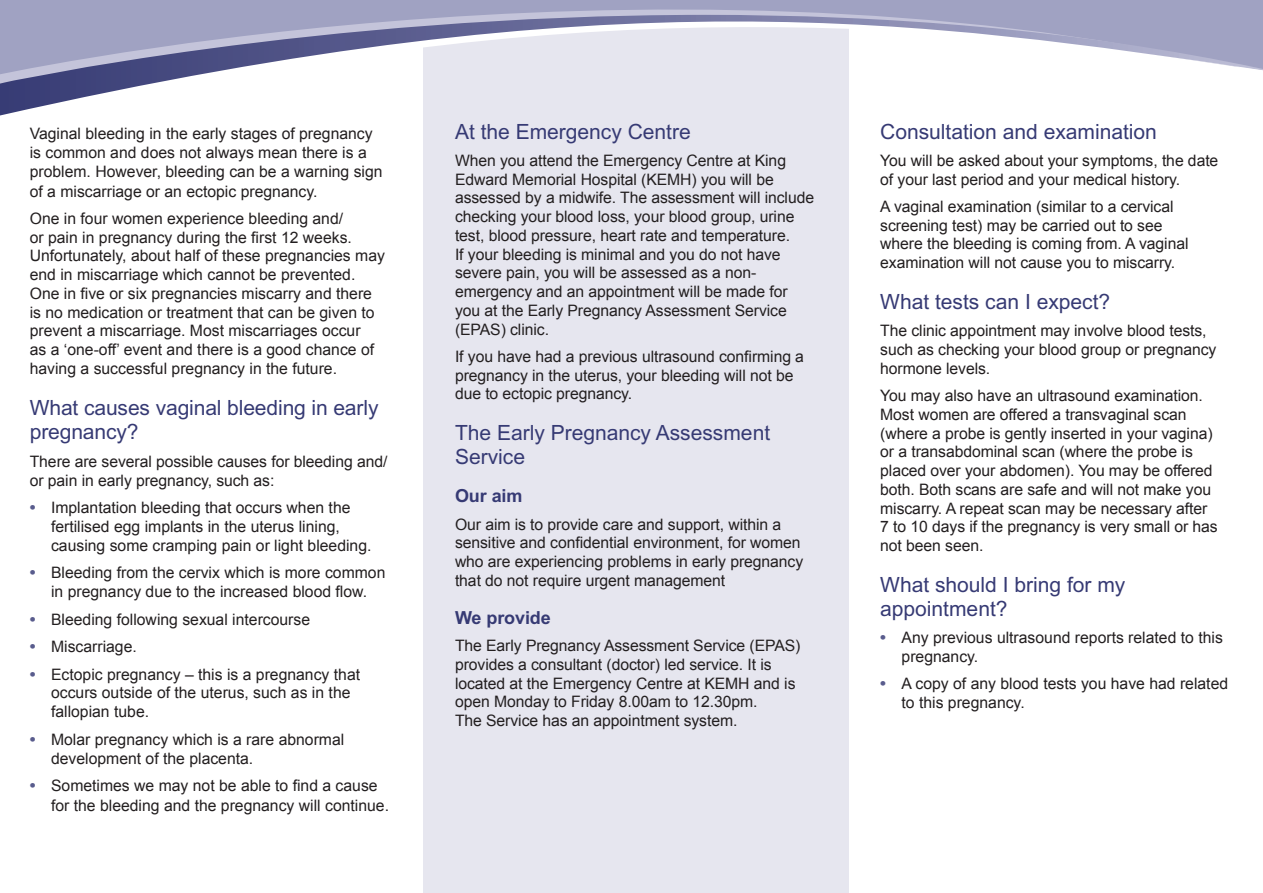
<style>
.page{position:relative;width:1263px;height:893px;background:#fff}
.page>*{position:absolute;margin:0;border:0;box-sizing:border-box;transform-origin:0 0}
.t1{font:21px/24px "Arial MT Std";color:#363a74}
.Heading_11pt_5265{font:700 18px "Arial";letter-spacing:-.005em;color:#363a74}
.Body_text_10_font{font:15.75px/18.8px "Arial";letter-spacing:-.005em;color:#231f20}
.s1{font-weight:700;font-size:16.5px;color:#595c8d}
</style>
<div class="page">
<div style="left:424px;top:1px;width:425px;height:892px;background:#e6e6ef"></div>
<svg style="left:0;top:0;width:1263px;height:115px"></svg>
<p class="Body_text_10_font" style="left:30px;top:124px;width:354px;line-height:19.2px">Vaginal bleeding in the early stages of pregnancy is common and does not always mean there is a problem. However, bleeding can be a warning sign of a miscarriage or an ectopic pregnancy.</p>
<p class="Body_text_10_font" style="left:30px;top:209px;width:357px">One in four women experience bleeding and/<br>or pain in pregnancy during the first 12 weeks.<br>Unfortunately, about half of these pregnancies may end in miscarriage which cannot be prevented.<br>One in five or six pregnancies miscarry and there is no medication or treatment that can be given to prevent a miscarriage. Most miscarriages occur<br>as a ‘one-off’ event and there is a good chance of having a successful pregnancy in the future.</p>
<h2 class="t1" style="left:30px;top:395px;width:350px">What causes vaginal bleeding in early pregnancy?</h2>
<p class="Body_text_10_font" style="left:30px;top:452px;width:359px">There are several possible causes for bleeding and/ or pain in early pregnancy, such as:</p>
<p class="Body_text_10_font" style="left:51px;top:498px;width:322px;text-indent:-21px"><span class="s1">•</span> Implantation bleeding that occurs when the fertilised egg implants in the uterus lining, causing some cramping pain or light bleeding.</p>
<p class="Body_text_10_font" style="left:30px;top:564px;width:357px;text-align:center"><span class="s1">•</span> Bleeding from the cervix which is more common in pregnancy due to the increased blood flow.</p>
<p class="Body_text_10_font" style="left:30px;top:610px;width:282px"><span class="s1">•</span> Bleeding following sexual intercourse</p>
<p class="Body_text_10_font" style="left:30px;top:637px;width:109px"><span class="s1">•</span> Miscarriage.</p>
<p class="Body_text_10_font" style="left:51px;top:665px;width:311px;text-indent:-21px"><span class="s1">•</span> Ectopic pregnancy – this is a pregnancy that occurs outside of the uterus, such as in the fallopian tube.</p>
<p class="Body_text_10_font" style="left:51px;top:730px;width:295px;text-indent:-21px"><span class="s1">•</span> Molar pregnancy which is a rare abnormal development of the placenta.</p>
<p class="Body_text_10_font" style="left:51px;top:776px;width:339px;line-height:19.5px;text-indent:-21px"><span class="s1">•</span> Sometimes we may not be able to find a cause for the bleeding and the pregnancy will continue.</p>
<h2 class="t1" style="left:455px;top:119px;width:237px">At the Emergency Centre</h2>
<p class="Body_text_10_font" style="left:455px;top:151px;width:361px">When you attend the Emergency Centre at King Edward Memorial Hospital (KEMH) you will be assessed by a midwife. The assessment will include checking your blood loss, your blood group, urine test, blood pressure, heart rate and temperature.<br>If your bleeding is minimal and you do not have severe pain, you will be assessed as a non&shy;emergency and an appointment will be made for you at the Early Pregnancy Assessment Service (EPAS) clinic.</p>
<p class="Body_text_10_font" style="left:455px;top:347px;width:351px">If you have had a previous ultrasound confirming a pregnancy in the uterus, your bleeding will not be due to ectopic pregnancy.</p>
<h2 class="t1" style="left:455px;top:421px;width:317px">The Early Pregnancy Assessment<br>Service</h2>
<p class="Heading_11pt_5265" style="left:455px;top:486px;width:69px">Our aim</p>
<p class="Body_text_10_font" style="left:455px;top:515px;width:350px">Our aim is to provide care and support, within a sensitive and confidential environment, for women who are experiencing problems in early pregnancy that do not require urgent management</p>
<p class="Heading_11pt_5265" style="left:455px;top:608px;width:97px">We provide</p>
<p class="Body_text_10_font" style="left:455px;top:636px;width:347px">The Early Pregnancy Assessment Service (EPAS) provides a consultant (doctor) led service. It is located at the Emergency Centre at KEMH and is open Monday to Friday 8.00am to 12.30pm.<br>The Service has an appointment system.</p>
<h2 class="t1" style="left:880px;top:119px;width:278px">Consultation and examination</h2>
<p class="Body_text_10_font" style="left:880px;top:151px;width:340px">You will be asked about your symptoms, the date of your last period and your medical history.</p>
<p class="Body_text_10_font" style="left:880px;top:197px;width:310px">A vaginal examination (similar to a cervical screening test) may be carried out to see where the bleeding is coming from. A vaginal examination will not cause you to miscarry.</p>
<h2 class="t1" style="left:880px;top:290px;width:231px">What tests can I expect?</h2>
<p class="Body_text_10_font" style="left:880px;top:322px;width:338px">The clinic appointment may involve blood tests, such as checking your blood group or pregnancy hormone levels.</p>
<p class="Body_text_10_font" style="left:880px;top:386px;width:339px">You may also have an ultrasound examination.<br>Most women are offered a transvaginal scan (where a probe is gently inserted in your vagina) or a transabdominal scan (where the probe is placed over your abdomen). You may be offered both. Both scans are safe and will not make you miscarry. A repeat scan may be necessary after 7 to 10 days if the pregnancy is very small or has not been seen.</p>
<h2 class="t1" style="left:880px;top:573px;width:247px">What should I bring for my appointment?</h2>
<p class="Body_text_10_font" style="left:901px;top:629px;width:323px;text-indent:-21px"><span class="s1">•</span> Any previous ultrasound reports related to this pregnancy.</p>
<p class="Body_text_10_font" style="left:901px;top:675px;width:328px;text-indent:-21px"><span class="s1">•</span> A copy of any blood tests you have had related to this pregnancy.</p>
</div>
